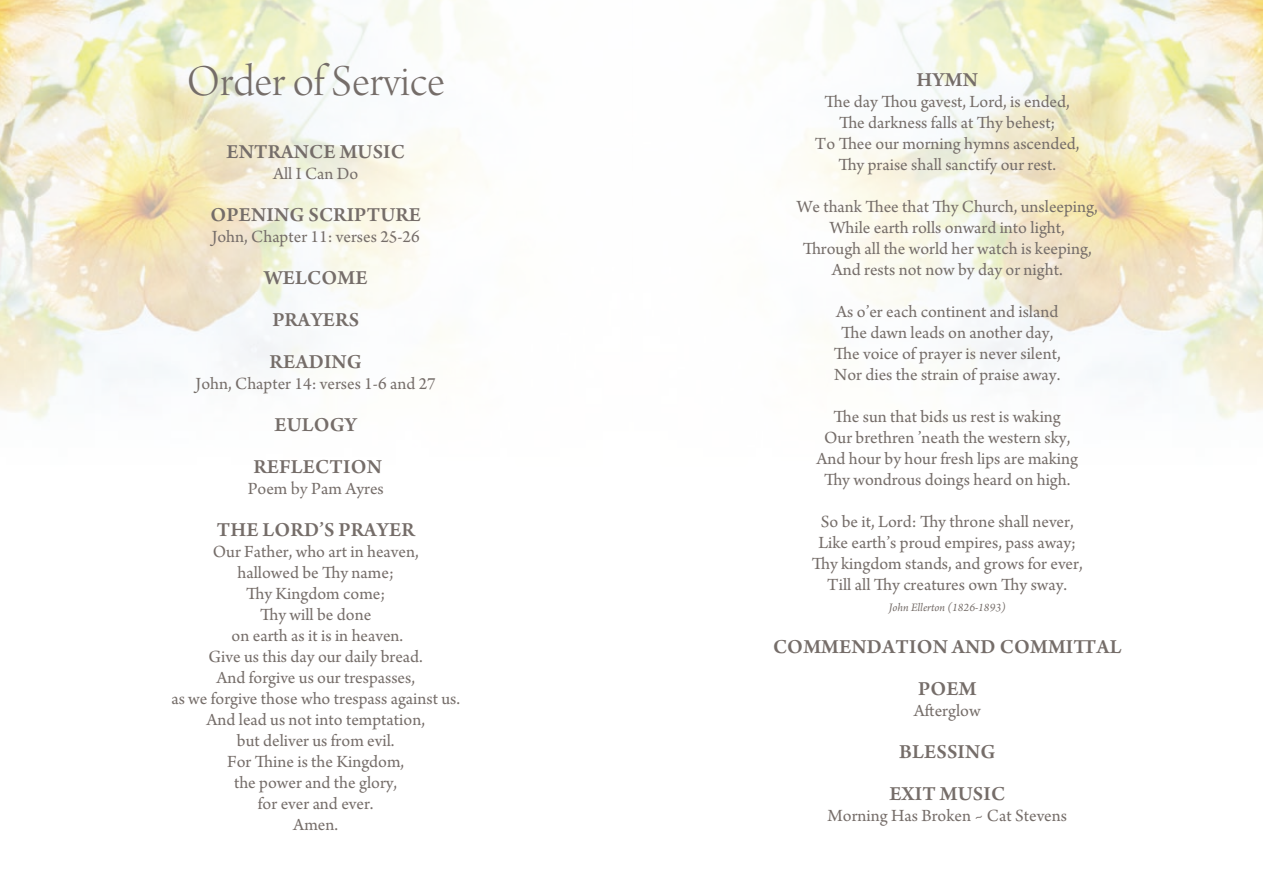
<style>
.page{position:relative;width:1263px;height:893px;background:#fff}
.page>*{position:absolute;margin:0;border:0;box-sizing:border-box;transform-origin:0 0}
.t1{font:46.5px "Arno Pro Light Display";color:#756d69}
.t2{font:600 21px/42px "Arno Pro";letter-spacing:.01em;color:#756d69;text-align:center}
.t3{font:18px/21px "Arno Pro";color:#756d69;text-align:center}
.t4{font:italic 12px "Arno Pro";color:#756d69}
.s1{font-family:"Adobe Garamond Pro"}
</style>
<div class="page">
<img style="left:0;top:0;width:1263px;height:419px">
<h1 class="t1" style="left:187px;top:56px;width:259px">Order ofService</h1>
<p class="t2" style="left:227px;top:132px;width:180px">ENTRANCE MUSIC</p>
<p class="t3" style="left:273px;top:164px;width:87px">All I Can Do</p>
<p class="t2" style="left:211px;top:195px;width:212px">OPENING SCRIPTURE</p>
<p class="t3" style="left:212px;top:227px;width:210px">John, Chapter 11: verses 25-26</p>
<p class="t2" style="left:264px;top:258px;width:105px;text-align:left">WELCOME<br>PRAYERS<br>READING</p>
<p class="t3" style="left:196px;top:374px;width:242px">John, Chapter 14: verses 1-6 and 27</p>
<p class="t2" style="left:253px;top:405px;width:130px">EULOGY<br>REFLECTION</p>
<p class="t3" style="left:248px;top:479px;width:138px">Poem <span class="s1">by</span> Pam Ayres</p>
<p class="t2" style="left:217px;top:510px;width:200px">THE LORD’S PRAYER</p>
<p class="t3" style="left:171px;top:542px;width:290px">Our Father, who art in heaven,<br>hallowed be Thy name;<br>Thy Kingdom come;<br>Thy will be done<br>on earth as it is in heaven.<br>Give us this day our daily bread.<br>And forgive us our trespasses,<br>as we forgive those who trespass against us.<br>And lead us not into temptation,<br>but deliver us from evil.<br>For Thine is the Kingdom,<br>the power and the glory,<br>for ever and ever.<br>Amen.</p>
<p class="t2" style="left:916px;top:60px;width:63px">HYMN</p>
<p class="t3" style="left:815px;top:92px;width:266px">The day Thou gavest, Lord, is ended, The darkness falls at Thy behest;<br>To Thee our morning hymns ascended, Thy praise shall sanctify our rest.</p>
<p class="t3" style="left:797px;top:197px;width:303px">We thank Thee that Thy Church, unsleeping, While earth rolls onward into light,<br>Through all the world her watch is keeping, And rests not now by day or night.</p>
<p class="t3" style="left:834px;top:302px;width:228px">As o’er each continent and island The dawn leads on another day, The voice of prayer is never silent, Nor dies the strain of praise away.</p>
<p class="t3" style="left:816px;top:407px;width:263px">The sun that bids us rest is waking<br>Our brethren ’neath the western sky, And hour by hour fresh lips are making Thy wondrous doings heard on high.</p>
<p class="t3" style="left:812px;top:512px;width:272px">So be it, Lord: Thy throne shall never, Like earth’s proud empires, pass away; Thy kingdom stands, and grows for ever, Till all Thy creatures own Thy sway.</p>
<p class="t4" style="left:889px;top:601px;width:119px">John Ellerton (1826-1893)</p>
<p class="t2" style="left:773px;top:627px;width:350px">COMMENDATION AND COMMITTAL<br>POEM</p>
<p class="t3" style="left:914px;top:701px;width:68px">Afterglow</p>
<p class="t2" style="left:889px;top:732px;width:117px">BLESSING<br>EXIT MUSIC</p>
<p class="t3" style="left:827px;top:806px;width:241px">Morning Has Broken <span class="s1">~</span> Cat Stevens</p>
</div>
